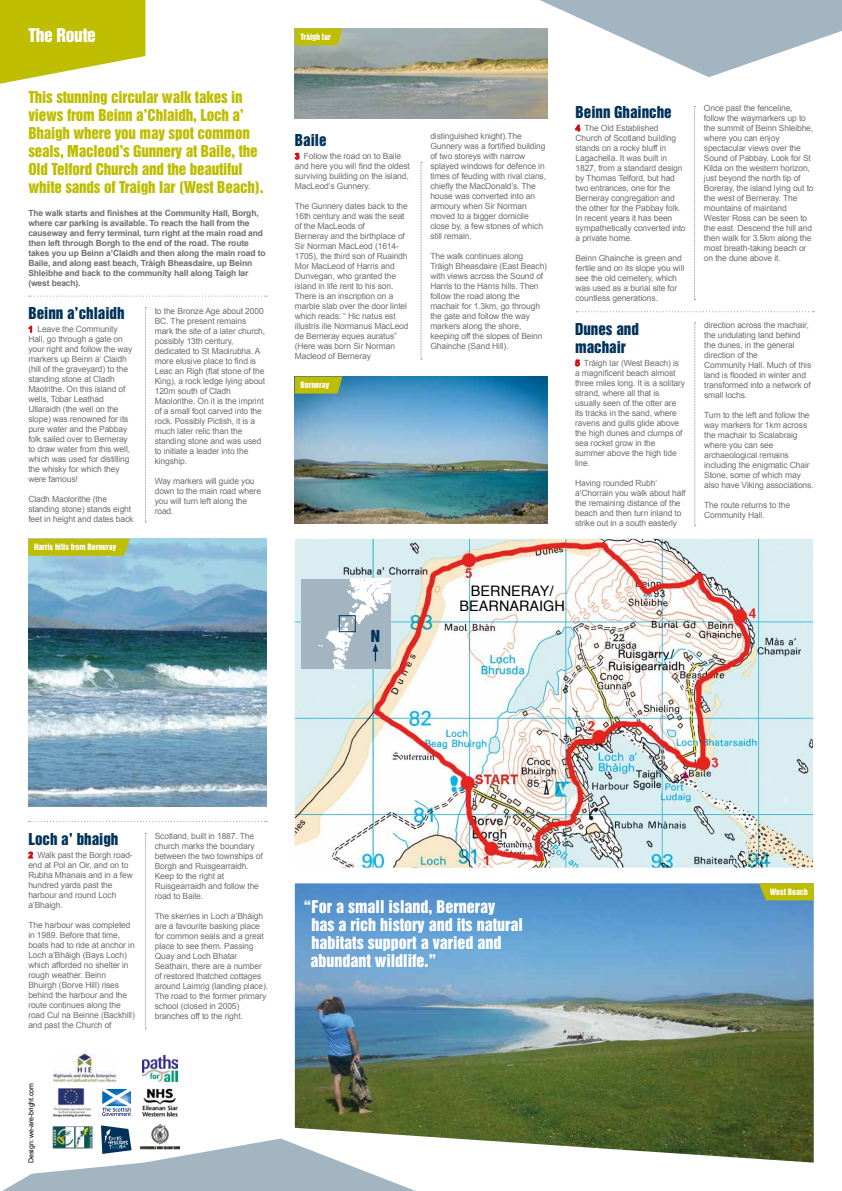
<style>
.page{position:relative;width:842px;height:1191px;background:#fff}
.page>*{position:absolute;margin:0;border:0;box-sizing:border-box;transform-origin:0 0}
.t1{font:17.3px "Helvetica Inserat";letter-spacing:-.015em;color:#fff}
.t2{font:16px/18px "Helvetica Inserat";color:#fff}
.t3{font:15.1px "Helvetica Inserat";color:#00325a}
.t4{font:15px/18px "Helvetica Inserat";letter-spacing:-.01em;color:#bebd00}
.t5{font:15px/18px "Helvetica Inserat";color:#00325a}
.t6{font:14.5px/15px "Helvetica";color:#000;text-align:center}
.t7{font:8.5px/10px "Arial";letter-spacing:-.015em;color:#706f6f}
.t8{font:700 8.5px/10px "Arial";letter-spacing:-.015em;color:#706f6f}
.t9{font:8px "Helvetica Inserat";letter-spacing:-.01em;color:#fff}
.t10{font:7px "Arial";letter-spacing:-.015em;color:#000}
.s1{font-weight:700;color:#d20a11}
</style>
<div class="page">
<svg style="left:0;top:0;width:145px;height:84px"></svg>
<svg style="left:540px;top:0;width:302px;height:77px"></svg>
<svg style="left:2px;top:1125px;width:413px;height:66px"></svg>
<img style="left:140px;top:1123px;width:39px;height:26px">
<img style="left:142px;top:1088px;width:36px;height:29px">
<img style="left:142px;top:1055px;width:35px;height:26px">
<img style="left:51px;top:1089px;width:40px;height:28px">
<img style="left:52px;top:1126px;width:41px;height:22px">
<svg style="left:102px;top:1089px;width:29px;height:27px"></svg>
<img style="left:53px;top:1054px;width:62px;height:27px">
<svg style="left:421px;top:162px;width:1px;height:198px"></svg>
<svg style="left:29px;top:821px;width:238px;height:1px"></svg>
<svg style="left:694px;top:106px;width:1px;height:194px"></svg>
<svg style="left:575px;top:125px;width:5px;height:6px"></svg>
<svg style="left:28px;top:851px;width:5px;height:7px"></svg>
<svg style="left:145px;top:307px;width:1px;height:216px"></svg>
<svg style="left:145px;top:833px;width:1px;height:196px"></svg>
<svg style="left:29px;top:296px;width:238px;height:1px"></svg>
<img style="left:295px;top:28px;width:252px;height:91px">
<img style="left:295px;top:376px;width:252px;height:147px">
<img style="left:295px;top:539px;width:518px;height:328px">
<img style="left:295px;top:883px;width:519px;height:279px">
<svg style="left:295px;top:153px;width:4px;height:7px"></svg>
<svg style="left:576px;top:311px;width:238px;height:1px"></svg>
<svg style="left:694px;top:322px;width:2px;height:204px"></svg>
<svg style="left:575px;top:359px;width:5px;height:7px"></svg>
<svg style="left:295px;top:28px;width:47px;height:17px"></svg>
<svg style="left:295px;top:376px;width:47px;height:17px"></svg>
<svg style="left:759px;top:883px;width:55px;height:17px"></svg>
<svg style="left:29px;top:326px;width:3px;height:6px"></svg>
<img style="left:28px;top:539px;width:238px;height:267px">
<svg style="left:28px;top:539px;width:102px;height:17px;background:#bcbd0a"></svg>
<div style="left:301px;top:579px;width:89px;height:89px;background:#a4b5c2"></div>
<svg style="left:318px;top:579px;width:72px;height:89px"></svg>
<h1 class="t1" style="left:28px;top:25px;width:69px">The Route</h1>
<h3 class="t4" style="left:28px;top:88px;width:237px">This stunning circular walk takes in views from Beinn a’Chlaidh, Loch a’ Bhaigh where you may spot common seals, Macleod’s Gunnery at Baile, the Old Telford Church and the beautiful white sands of Traigh Iar (West Beach).</h3>
<p class="t8" style="left:28px;top:208px;width:239px">The walk starts and finishes at the Community Hall, Borgh, where car parking is available. To reach the hall from the causeway and ferry terminal, turn right at the main road and then left through Borgh to the end of the road. The route takes you up Beinn a’Claidh and then along the main road to Baile, and along east beach, Tràigh Bheasdaire, up Beinn Shleibhe and back to the community hall along Taigh Iar (west beach).</p>
<h3 class="t5" style="left:28px;top:305px;width:98px">Beinn a’chlaidh</h3>
<p class="t7" style="left:28px;top:324px;width:106px"><span class="s1">1</span> Leave the Community<br>Hall, go through a gate on your right and follow the way markers up Beinn a’ Claidh (hill of the graveyard) to the standing stone at Cladh<br>Maolrithe. On this island of wells, Tobar Leathad<br>Ullaraidh (the well on the slope) was renowned for its pure water and the Pabbay folk sailed over to Berneray to draw water from this well, which was used for distilling the whisky for which they were famous!</p>
<p class="t7" style="left:28px;top:494px;width:107px">Cladh Maolorithe (the standing stone) stands eight feet in height and dates back</p>
<p class="t9" style="left:34px;top:542px;width:84px">Harris hills from Berneray</p>
<p class="t7" style="left:155px;top:306px;width:112px">to the Bronze Age about 2000<br>BC. The present remains mark the site of a later church, possibly 13th century, dedicated to St Maolrubha. A more elusive place to find is<br>Leac an Righ (flat stone of the<br>King), a rock ledge lying about<br>120m south of Cladh<br>Maolorithe. On it is the imprint of a small foot carved into the rock. Possibly Pictish, it is a much later relic than the standing stone and was used to initiate a leader into the kingship.</p>
<p class="t7" style="left:155px;top:476px;width:108px">Way markers will guide you down to the main road where you will turn left along the road.</p>
<p class="t9" style="left:300px;top:32px;width:32px">Tràigh Iar</p>
<h3 class="t5" style="left:295px;top:132px;width:33px">Baile</h3>
<p class="t7" style="left:295px;top:151px;width:117px"><span class="s1">3</span> Follow the road on to Baile and here you will find the oldest surviving building on the island,<br>MacLeod’s Gunnery.</p>
<p class="t7" style="left:295px;top:201px;width:115px">The Gunnery dates back to the<br>16th century and was the seat of the MacLeods of<br>Berneray and the birthplace of<br>Sir Norman MacLeod (1614-<br>1705), the third son of Ruairidh<br>Mor MacLeod of Harris and<br>Dunvegan, who granted the island in life rent to his son.<br>There is an inscription on a marble slab over the door lintel which reads: “ Hic natus est illustris ille Normanus MacLeod de Berneray eques auratus” (Here was born Sir Norman<br>Macleod of Berneray</p>
<p class="t9" style="left:300px;top:380px;width:30px">Berneray</p>
<p class="t7" style="left:430px;top:131px;width:117px">distinguished knight).The<br>Gunnery was a fortified building of two storeys with narrow splayed windows for defence in times of feuding with rival clans, chiefly the MacDonald’s. The house was converted into an armoury when Sir Norman moved to a bigger domicile close by, a few stones of which still remain.</p>
<p class="t7" style="left:430px;top:251px;width:118px">The walk continues along<br>Tràigh Bheasdaire (East Beach) with views across the Sound of<br>Harris to the Harris hills. Then follow the road along the machair for 1.3km, go through the gate and follow the way markers along the shore, keeping off the slopes of Beinn<br>Ghainche (Sand Hill).</p>
<h3 class="t5" style="left:575px;top:104px;width:98px">Beinn Ghainche</h3>
<p class="t7" style="left:575px;top:123px;width:112px"><span class="s1">4</span> The Old Established<br>Church of Scotland building stands on a rocky bluff in<br>Lagachella. It was built in<br>1827, from a standard design by Thomas Telford, but had two entrances, one for the<br>Berneray congregation and the other for the Pabbay folk.<br>In recent years it has been sympathetically converted into a private home.</p>
<p class="t7" style="left:575px;top:253px;width:110px">Beinn Ghainche is green and fertile and on its slope you will see the old cemetery, which was used as a burial site for countless generations.</p>
<h3 class="t5" style="left:575px;top:320px;width:65px">Dunes and machair</h3>
<p class="t7" style="left:575px;top:358px;width:112px"><span class="s1">5</span> Tràigh Iar (West Beach) is a magnificent beach almost three miles long. It is a solitary strand, where all that is usually seen of the otter are its tracks in the sand, where ravens and gulls glide above the high dunes and clumps of sea rocket grow in the summer above the high tide line.</p>
<p class="t7" style="left:575px;top:478px;width:112px">Having rounded Rubh’ a’Chorrain you walk about half the remaining distance of the beach and then turn inland to strike out in a south easterly</p>
<p class="t7" style="left:704px;top:103px;width:111px">Once past the fenceline, follow the waymarkers up to the summit of Beinn Shleibhe, where you can enjoy spectacular views over the<br>Sound of Pabbay. Look for St<br>Kilda on the western horizon, just beyond the north tip of<br>Boreray, the island lying out to the west of Berneray. The mountains of mainland<br>Wester Ross can be seen to the east. Descend the hill and then walk for 3.5km along the most breath-taking beach or on the dune above it.</p>
<p class="t7" style="left:704px;top:320px;width:109px">direction across the machair, the undulating land behind the dunes, in the general direction of the<br>Community Hall. Much of this land is flooded in winter and transformed into a network of small lochs.</p>
<p class="t7" style="left:704px;top:410px;width:111px">Turn to the left and follow the way markers for 1km across the machair to Scalabraig where you can see archaeological remains including the enigmatic Chair<br>Stone, some of which may also have Viking associations.</p>
<p class="t7" style="left:704px;top:500px;width:87px">The route returns to the<br>Community Hall.</p>
<h3 class="t3" style="left:371px;top:627px;width:11px">N</h3>
<h3 class="t6" style="left:460px;top:584px;width:107px">BERNERAY/<br>BEARNARAIGH</h3>
<h3 class="t5" style="left:28px;top:830px;width:91px">Loch a’ bhaigh</h3>
<p class="t7" style="left:28px;top:850px;width:106px"><span class="s1">2</span> Walk past the Borgh road&shy;end at Pol an Oir, and on to<br>Rubha Mhanais and in a few hundred yards past the harbour and round Loch a’Bhaigh.</p>
<p class="t7" style="left:28px;top:920px;width:108px">The harbour was completed in 1989. Before that time, boats had to ride at anchor in<br>Loch a’Bhàigh (Bays Loch) which afforded no shelter in rough weather. Beinn<br>Bhuirgh (Borve Hill) rises behind the harbour and the route continues along the road Cul na Beinne (Backhill) and past the Church of</p>
<p class="t7" style="left:155px;top:831px;width:110px">Scotland, built in 1887. The church marks the boundary between the two townships of<br>Borgh and Ruisgearraidh.<br>Keep to the right at<br>Ruisgearraidh and follow the road to Baile.</p>
<p class="t7" style="left:155px;top:911px;width:115px">The skerries in Loch a’Bhàigh are a favourite basking place for common seals and a great place to see them. Passing<br>Quay and Loch Bhatar<br>Seathain, there are a number of restored thatched cottages around Laimrig (landing place).<br>The road to the former primary school (closed in 2005) branches off to the right.</p>
<p class="t10" style="left:26px;top:1162px;width:81px;rotate:-90deg">Design: we-are-bright.com</p>
<h2 class="t2" style="left:310px;top:898px;width:214px;text-indent:-7px">“For a small island, Berneray<br>has a rich history and its natural habitats support a varied and abundant wildlife.”</h2>
<p class="t9" style="left:770px;top:887px;width:39px">West Beach</p>
</div>
